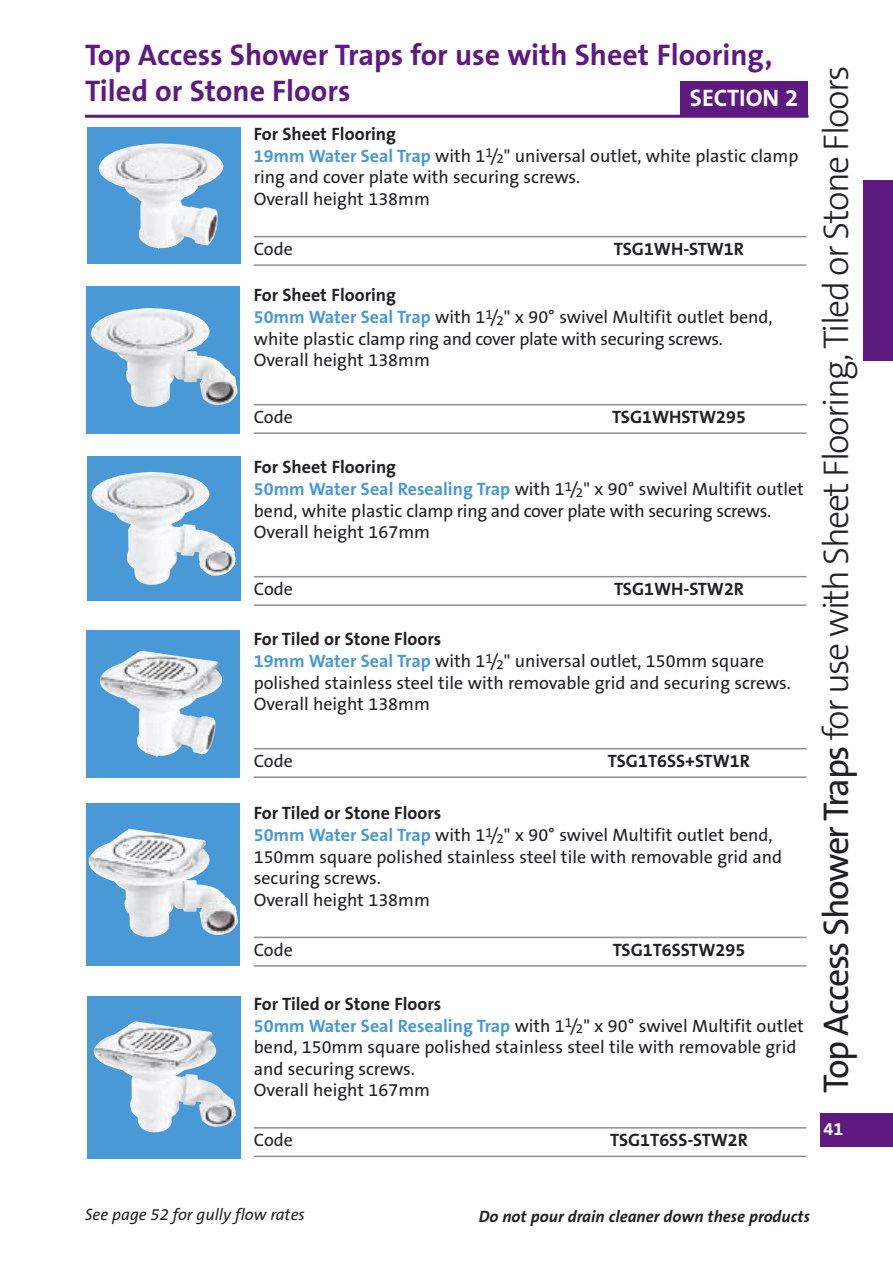
<style>
.page{position:relative;width:893px;height:1263px;background:#fff}
.page>*{position:absolute;margin:0;border:0;box-sizing:border-box;transform-origin:0 0}
.t1{font:300 36px "The Sans B3";letter-spacing:-.045em;color:#212125}
.t2{font:700 30px/36px "The Sans B7";color:#5e1a81}
.t3{font:700 24px "The Sans B7";color:#fff}
.t4{font:18px/21.6px "The Sans B5 Plain";color:#212125}
.t5{font:700 18px "The Sans B7";color:#212125}
.t6{font:700 18px "The Sans B7";color:#fff}
.t7{font:italic 700 16.5px "The Sans B7";color:#212125}
.t8{font:italic 16.5px "The Sans B5 Plain";color:#212125}
.s1{font-family:"The Sans B7";font-weight:700;color:#4a99d7}
.s2{font-family:"The Sans B5 Plain";font-weight:400}
</style>
<div class="page">
<div style="left:821px;top:1113px;width:72px;height:34px;background:#5e1a81"></div>
<div style="left:863px;top:180px;width:30px;height:181px;background:#5e1a81"></div>
<hr style="left:85px;top:115px;width:724px;height:3px;background:#5e1a81">
<div style="left:680px;top:81px;width:128px;height:33px;background:#5e1a81"></div>
<div style="left:88px;top:128px;width:153px;height:136px;background:#4a99d7"></div>
<img style="left:99px;top:143px;width:124px;height:106px">
<div style="left:88px;top:456px;width:153px;height:145px;background:#4a99d7"></div>
<img style="left:91px;top:472px;width:145px;height:113px">
<hr style="left:254px;top:576px;width:552px;height:1px;background:#909092">
<hr style="left:254px;top:604px;width:552px;height:2px;background:#909092">
<hr style="left:254px;top:404px;width:552px;height:1px;background:#909092">
<hr style="left:254px;top:432px;width:552px;height:2px;background:#909092">
<div style="left:87px;top:286px;width:153px;height:148px;background:#4a99d7"></div>
<img style="left:91px;top:308px;width:147px;height:99px">
<div style="left:87px;top:996px;width:153px;height:163px;background:#4a99d7"></div>
<hr style="left:254px;top:748px;width:552px;height:1px;background:#909092">
<hr style="left:254px;top:776px;width:552px;height:2px;background:#909092">
<img style="left:94px;top:1021px;width:142px;height:111px">
<div style="left:87px;top:803px;width:153px;height:163px;background:#4a99d7"></div>
<hr style="left:254px;top:937px;width:552px;height:1px;background:#909092">
<hr style="left:254px;top:965px;width:552px;height:2px;background:#909092">
<img style="left:89px;top:829px;width:149px;height:108px">
<div style="left:87px;top:631px;width:153px;height:147px;background:#4a99d7"></div>
<img style="left:100px;top:651px;width:122px;height:106px">
<hr style="left:254px;top:1127px;width:552px;height:1px;background:#909092">
<hr style="left:254px;top:1155px;width:552px;height:2px;background:#909092">
<hr style="left:254px;top:236px;width:552px;height:1px;background:#909092">
<hr style="left:254px;top:264px;width:552px;height:2px;background:#909092">
<h2 class="t2" style="left:85px;top:37px;width:689px">Top Access Shower Traps for use with Sheet Flooring,<br>Tiled or Stone Floors</h2>
<h3 class="t3" style="left:690px;top:85px;width:110px">SECTION 2</h3>
<p class="t5" style="left:254px;top:125px;width:144px">For Sheet Flooring</p>
<p class="t4" style="left:254px;top:146px;width:546px"><span class="s1">19mm Water Seal Trap</span> with 1<sup>1</sup>/<sub>2</sub>" universal outlet, white plastic clamp ring and cover plate with securing screws.<br>Overall height 138mm</p>
<p class="t4" style="left:254px;top:239px;width:41px">Code</p>
<p class="t5" style="left:614px;top:240px;width:132px">TSG1WH-STW1R</p>
<p class="t5" style="left:254px;top:286px;width:144px">For Sheet Flooring</p>
<p class="t4" style="left:254px;top:307px;width:520px"><span class="s1">50mm Water Seal Trap</span> with 1<sup>1</sup>/<sub>2</sub>" x 90° swivel Multifit outlet bend, white plastic clamp ring and cover plate with securing screws.<br>Overall height 138mm</p>
<p class="t4" style="left:254px;top:407px;width:41px">Code</p>
<p class="t5" style="left:612px;top:408px;width:135px">TSG1WHSTW295</p>
<p class="t5" style="left:254px;top:458px;width:144px">For Sheet Flooring</p>
<p class="t4" style="left:254px;top:479px;width:552px"><span class="s1">50mm Water Seal Resealing Trap</span> with 1<sup>1</sup>/<sub>2</sub>" x 90° swivel Multifit outlet bend, white plastic clamp ring and cover plate with securing screws.<br>Overall height 167mm</p>
<p class="t4" style="left:254px;top:579px;width:41px">Code</p>
<p class="t5" style="left:614px;top:580px;width:132px">TSG1WH-STW2R</p>
<p class="t5" style="left:254px;top:630px;width:189px">For Tiled or Stone Floors</p>
<p class="t4" style="left:254px;top:651px;width:539px"><span class="s1">19mm Water Seal Trap</span> with 1<sup>1</sup>/<sub>2</sub>" universal outlet, 150mm square polished stainless steel tile with removable grid and securing screws.<br>Overall height 138mm</p>
<p class="t4" style="left:254px;top:751px;width:41px">Code</p>
<p class="t5" style="left:608px;top:752px;width:144px">TSG1T6SS+STW1R</p>
<p class="t5" style="left:254px;top:804px;width:189px">For Tiled or Stone Floors</p>
<p class="t4" style="left:254px;top:825px;width:530px"><span class="s1">50mm Water Seal Trap</span> with 1<sup>1</sup>/<sub>2</sub>" x 90° swivel Multifit outlet bend, 150mm square polished stainless steel tile with removable grid and securing screws.<br>Overall height 138mm</p>
<p class="t4" style="left:254px;top:940px;width:41px">Code</p>
<p class="t5" style="left:613px;top:940px;width:134px">TSG1T6SSTW295</p>
<p class="t5" style="left:254px;top:994px;width:189px">For Tiled or Stone Floors</p>
<p class="t4" style="left:254px;top:1015px;width:552px"><span class="s1">50mm Water Seal Resealing Trap</span> with 1<sup>1</sup>/<sub>2</sub>" x 90° swivel Multifit outlet bend, 150mm square polished stainless steel tile with removable grid and securing screws.<br>Overall height 167mm</p>
<p class="t4" style="left:254px;top:1130px;width:41px">Code</p>
<p class="t5" style="left:610px;top:1131px;width:139px">TSG1T6SS-STW2R</p>
<h1 class="t1" style="left:818px;top:1093px;width:1029px;rotate:-90deg"><span class="s2">Top Access Shower Traps</span> for use with Sheet Flooring, Tiled or Stone Floors</h1>
<p class="t6" style="left:823px;top:1119px;width:21px">41</p>
<p class="t8" style="left:85px;top:1206px;width:221px">See page 52 for gully flow rates</p>
<p class="t7" style="left:479px;top:1207px;width:333px">Do not pour drain cleaner down these products</p>
</div>
